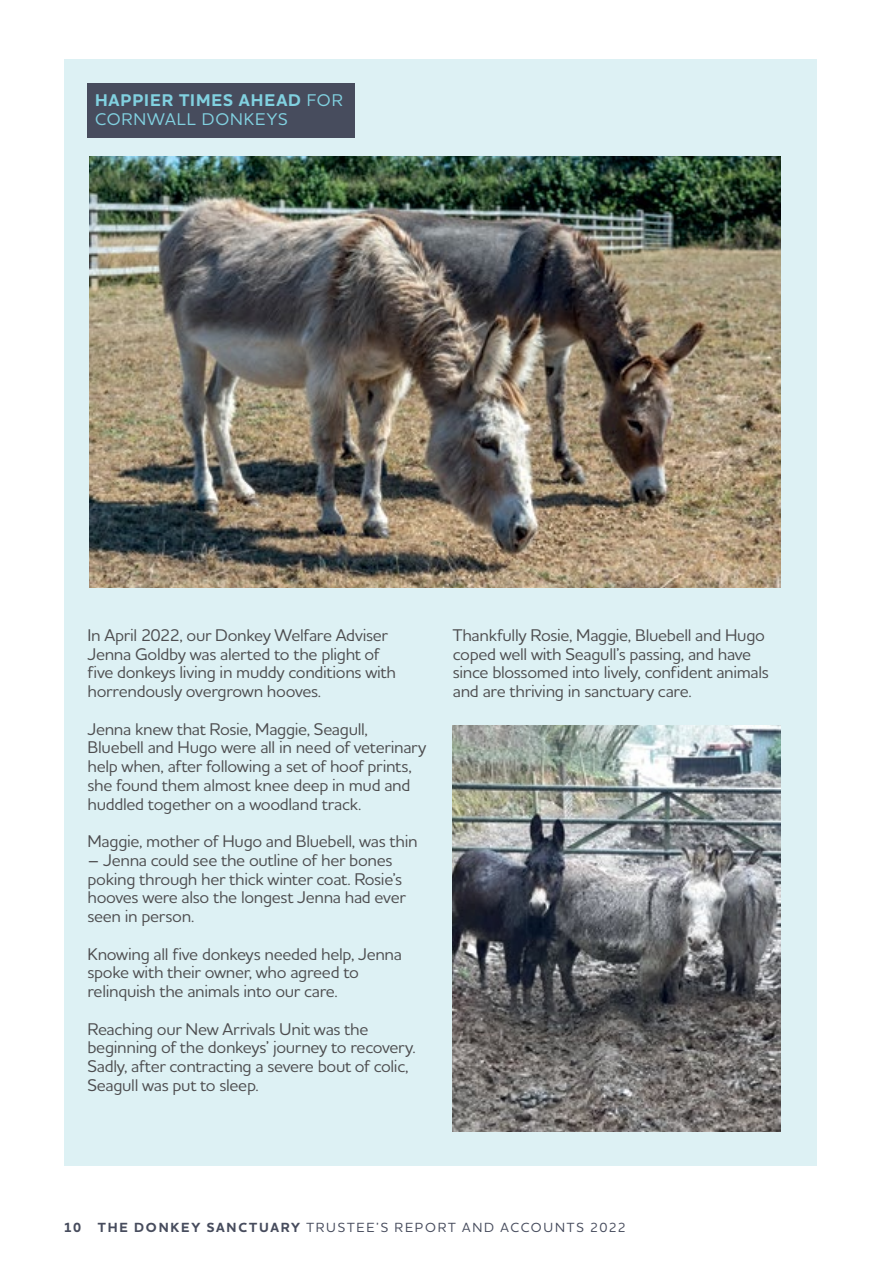
<style>
.page{position:relative;width:893px;height:1263px;background:#fff}
.page>*{position:absolute;margin:0;border:0;box-sizing:border-box;transform-origin:0 0}
.t1{font:500 17.25px/18.8px "Houschka Alt Pro";letter-spacing:-.02em;color:#4d4d4f}
.t2{font:500 17.25px/18.8px "Houschka Alt Pro";letter-spacing:.05em;color:#81d1e0}
.t3{font:500 13.5px "Houschka Alt Pro";letter-spacing:.13em;color:#474c5d}
.s1{font-weight:700}
</style>
<div class="page">
<div style="left:64px;top:60px;width:752px;height:1106px;background:#ddf1f4"></div>
<img style="left:453px;top:725px;width:327px;height:406px">
<img style="left:89px;top:156px;width:691px;height:432px">
<div style="left:87px;top:83px;width:268px;height:55px;background:#474c5d"></div>
<p class="t2" style="left:95px;top:91px;width:249px"><span class="s1">HAPPIER TIMES AHEAD</span> FOR<br>CORNWALL DONKEYS</p>
<p class="t1" style="left:87px;top:625px;width:310px">In April 2022, our Donkey Welfare Adviser Jenna Goldby was alerted to the plight of five donkeys living in muddy conditions with horrendously overgrown hooves.</p>
<p class="t1" style="left:87px;top:719px;width:340px">Jenna knew that Rosie, Maggie, Seagull, Bluebell and Hugo were all in need of veterinary help when, after following a set of hoof prints, she found them almost knee deep in mud and huddled together on a woodland track.</p>
<p class="t1" style="left:87px;top:831px;width:332px">Maggie, mother of Hugo and Bluebell, was thin</p>
<p class="t1" style="left:87px;top:850px;width:320px">– Jenna could see the outline of her bones poking through her thick winter coat. Rosie’s hooves were also the longest Jenna had ever seen in person.</p>
<p class="t1" style="left:87px;top:944px;width:316px">Knowing all five donkeys needed help, Jenna spoke with their owner, who agreed to relinquish the animals into our care.</p>
<p class="t1" style="left:87px;top:1019px;width:330px">Reaching our New Arrivals Unit was the beginning of the donkeys’ journey to recovery.<br>Sadly, after contracting a severe bout of colic, Seagull was put to sleep.</p>
<p class="t1" style="left:453px;top:625px;width:317px">Thankfully Rosie, Maggie, Bluebell and Hugo coped well with Seagull’s passing, and have since blossomed into lively, confident animals and are thriving in sanctuary care.</p>
<p class="t3" style="left:64px;top:1219px;width:564px"><span class="s1">10 THE DONKEY SANCTUARY</span> TRUSTEE’S REPORT AND ACCOUNTS 2022</p>
</div>
